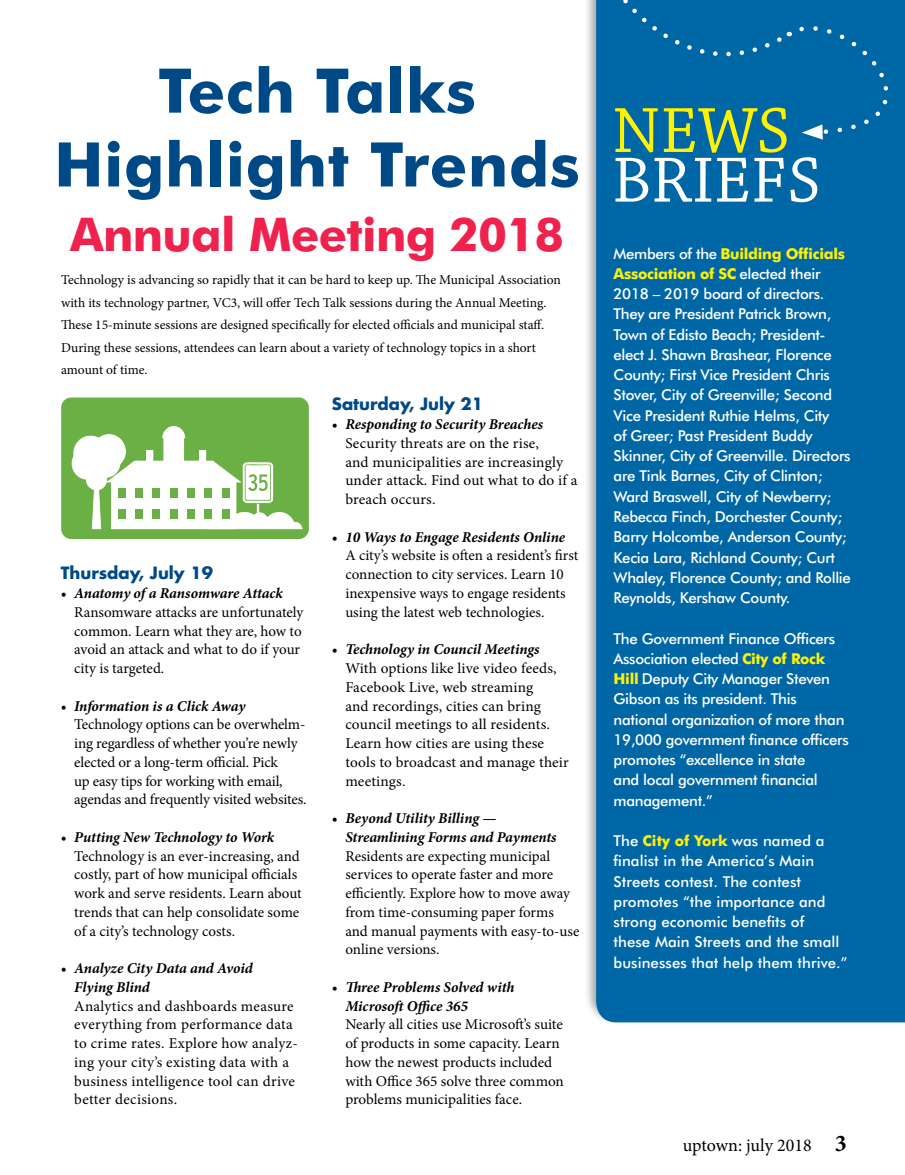
<style>
.page{position:relative;width:905px;height:1175px;background:#fff}
.page>*{position:absolute;margin:0;border:0;box-sizing:border-box;transform-origin:0 0}
.t1{font:67.2px "Chaparral Pro";color:#fff}
.t2{font:67.2px "Chaparral Pro";color:#fff200}
.t3{font:700 61.5px/73.8px "Futura BT";letter-spacing:.01em;color:#004987;text-align:center}
.t4{font:700 46.5px "Futura BT";letter-spacing:-.015em;color:#ee224d}
.t5{font:18px "Minion Pro";letter-spacing:-.005em;color:#000}
.t6{font:700 16.5px "Futura Std";color:#004987}
.t7{font:15px/18.8px "Minion Pro";color:#000}
.t8{font:500 15px/20.2px "Futura BT";letter-spacing:-.02em;color:#fff}
.t9{font:italic 700 15px/18.8px "Minion Pro";letter-spacing:-.005em;color:#000}
.t10{font:500 15px/20.2px "Futura BT";letter-spacing:.005em;color:#fff}
.t11{font:15px/18.8px "Minion Pro";letter-spacing:.02em;color:#000}
.t12{font:13.5px/22.5px "Minion Pro";color:#000}
.s1{font-weight:700;color:#fff200}
.s2{font-weight:700;font-size:24px}
</style>
<div class="page">
<div style="left:583px;top:0;width:321px;height:1025px;background:#000;opacity:.35"></div>
<div style="left:596px;top:0;width:308px;height:1022px;background:#0067a6"></div>
<div style="left:609px;top:0;width:180px;height:85px;background:#0067a6"></div>
<div style="left:796px;top:18px;width:108px;height:122px;background:#0067a6"></div>
<div style="left:61px;top:397px;width:248px;height:142px;background:#6ab045;border-radius:10px"></div>
<svg style="left:71px;top:426px;width:231px;height:103px"></svg>
<div style="left:118px;top:488px;width:7px;height:10px;background:#6ab045"></div>
<div style="left:135px;top:488px;width:8px;height:10px;background:#6ab045"></div>
<div style="left:153px;top:488px;width:7px;height:10px;background:#6ab045"></div>
<div style="left:170px;top:488px;width:7px;height:10px;background:#6ab045"></div>
<div style="left:187px;top:488px;width:8px;height:10px;background:#6ab045"></div>
<div style="left:205px;top:488px;width:7px;height:10px;background:#6ab045"></div>
<div style="left:222px;top:488px;width:7px;height:10px;background:#6ab045"></div>
<div style="left:118px;top:509px;width:7px;height:10px;background:#6ab045"></div>
<div style="left:135px;top:509px;width:8px;height:10px;background:#6ab045"></div>
<div style="left:153px;top:509px;width:7px;height:10px;background:#6ab045"></div>
<div style="left:170px;top:509px;width:7px;height:10px;background:#6ab045"></div>
<div style="left:187px;top:509px;width:8px;height:10px;background:#6ab045"></div>
<div style="left:205px;top:509px;width:7px;height:10px;background:#6ab045"></div>
<div style="left:222px;top:509px;width:7px;height:10px;background:#6ab045"></div>
<h2 class="t3" style="left:54px;top:53px;width:527px">Tech Talks<br>Highlight Trends</h2>
<h3 class="t4" style="left:70px;top:207px;width:495px">Annual Meeting 2018</h3>
<p class="t12" style="left:61px;top:269px;width:501px">Technology is advancing so rapidly that it can be hard to keep up. The Municipal Association with its technology partner, VC3, will offer Tech Talk sessions during the Annual Meeting.<br>These 15-minute sessions are designed specifically for elected officials and municipal staff.<br>During these sessions, attendees can learn about a variety of technology topics in a short amount of time.</p>
<p class="t6" style="left:61px;top:562px;width:154px">Thursday, July 19</p>
<p class="t9" style="left:61px;top:583px;width:223px">• Anatomy of a Ransomware Attack</p>
<p class="t7" style="left:74px;top:602px;width:231px">Ransomware attacks are unfortunately common. Learn what they are, how to avoid an attack and what to do if your city is targeted.</p>
<p class="t9" style="left:61px;top:696px;width:186px">• Information is a Click Away</p>
<p class="t7" style="left:74px;top:715px;width:234px">Technology options can be overwhelm&shy;ing regardless of whether you’re newly elected or a long-term official. Pick<br>up easy tips for working with email, agendas and frequently visited websites.</p>
<p class="t9" style="left:61px;top:827px;width:215px">• Putting New Technology to Work</p>
<p class="t7" style="left:74px;top:846px;width:229px">Technology is an ever-increasing, and costly, part of how municipal officials work and serve residents. Learn about trends that can help consolidate some of a city’s technology costs.</p>
<p class="t9" style="left:74px;top:958px;width:180px;text-indent:-14px">• Analyze City Data and Avoid<br>Flying Blind</p>
<p class="t11" style="left:74px;top:996px;width:225px">Analytics and dashboards measure everything from performance data to crime rates. Explore how analyz&shy;ing your city’s existing data with a business intelligence tool can drive better decisions.</p>
<p class="t6" style="left:332px;top:393px;width:153px">Saturday, July 21</p>
<p class="t9" style="left:332px;top:415px;width:213px">• Responding to Security Breaches</p>
<p class="t7" style="left:345px;top:434px;width:233px">Security threats are on the rise,<br>and municipalities are increasingly under attack. Find out what to do if a breach occurs.</p>
<p class="t9" style="left:332px;top:527px;width:235px">• 10 Ways to Engage Residents Online</p>
<p class="t7" style="left:345px;top:546px;width:234px">A city’s website is often a resident’s first connection to city services. Learn 10 inexpensive ways to engage residents using the latest web technologies.</p>
<p class="t9" style="left:332px;top:640px;width:209px">• Technology in Council Meetings</p>
<p class="t7" style="left:345px;top:659px;width:225px">With options like live video feeds,<br>Facebook Live, web streaming<br>and recordings, cities can bring council meetings to all residents.<br>Learn how cities are using these tools to broadcast and manage their meetings.</p>
<p class="t9" style="left:345px;top:808px;width:213px;text-indent:-14px">• Beyond Utility Billing —<br>Streamlining Forms and Payments</p>
<p class="t7" style="left:345px;top:846px;width:235px">Residents are expecting municipal services to operate faster and more efficiently. Explore how to move away from time-consuming paper forms and manual payments with easy-to-use online versions.</p>
<p class="t9" style="left:345px;top:977px;width:171px;text-indent:-14px">• Three Problems Solved with<br>Microsoft Office 365</p>
<p class="t7" style="left:345px;top:1015px;width:220px">Nearly all cities use Microsoft’s suite of products in some capacity. Learn how the newest products included with Office 365 solve three common problems municipalities face.</p>
<h1 class="t2" style="left:612px;top:93px;width:179px">NEWS</h1>
<h1 class="t1" style="left:612px;top:143px;width:210px">BRIEFS</h1>
<p class="t8" style="left:613px;top:243px;width:239px">Members of the <span class="s1">Building Officials Association of SC</span> elected their 2018 – 2019 board of directors.<br>They are President Patrick Brown, Town of Edisto Beach; President&shy;elect J. Shawn Brashear, Florence County; First Vice President Chris Stover, City of Greenville; Second Vice President Ruthie Helms, City<br>of Greer; Past President Buddy Skinner, City of Greenville. Directors are Tink Barnes, City of Clinton; Ward Braswell, City of Newberry; Rebecca Finch, Dorchester County; Barry Holcombe, Anderson County; Kecia Lara, Richland County; Curt Whaley, Florence County; and Rollie Reynolds, Kershaw County.</p>
<p class="t8" style="left:613px;top:628px;width:237px">The Government Finance Officers<br>Association elected <span class="s1">City of Rock<br>Hill</span> Deputy City Manager Steven<br>Gibson as its president. This national organization of more than<br>19,000 government finance officers promotes “excellence in state<br>and local government financial management.”</p>
<p class="t10" style="left:613px;top:830px;width:235px">The <span class="s1">City of York</span> was named a finalist in the America’s Main<br>Streets contest. The contest promotes “the importance and strong economic benefits of<br>these Main Streets and the small businesses that help them thrive.”</p>
<p class="t5" style="left:683px;top:1133px;width:165px">uptown: july 2018 <span class="s2">3</span></p>
</div>
